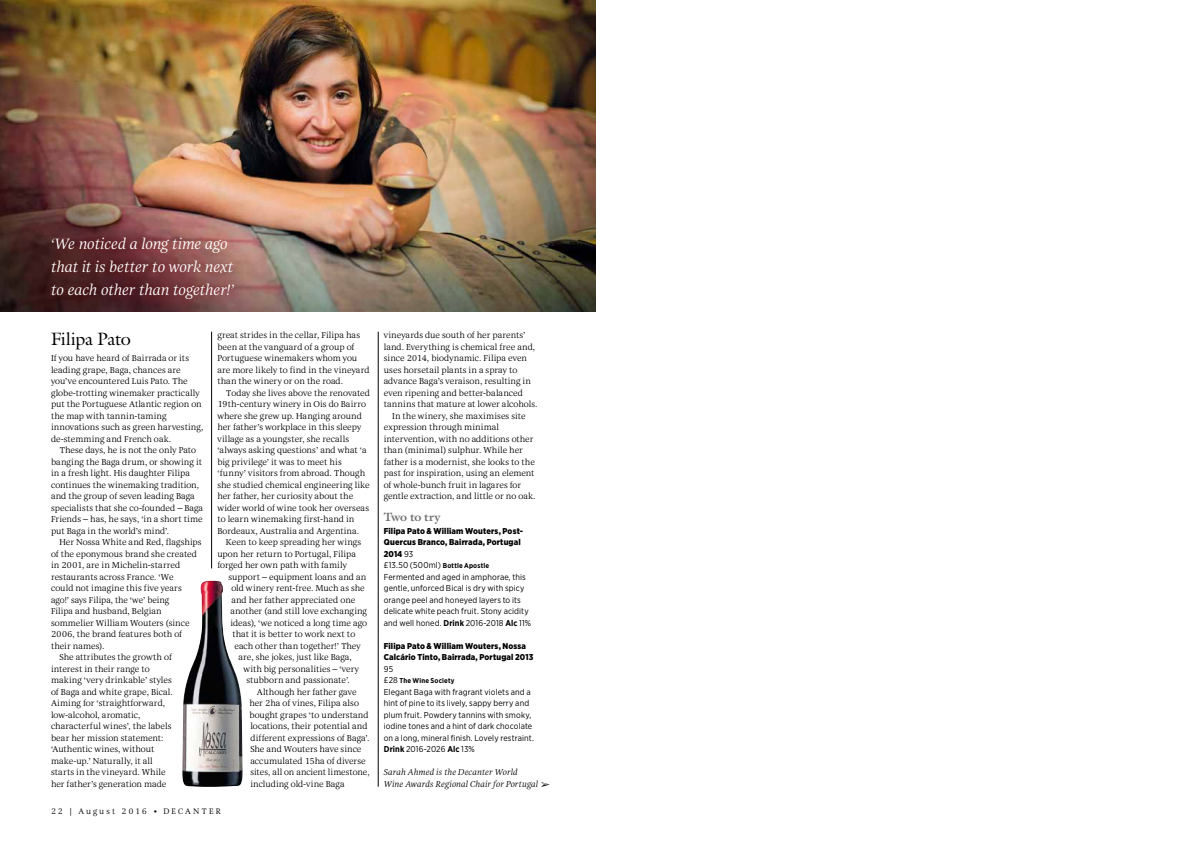
<style>
.page{position:relative;width:1191px;height:842px;background:#fff}
.page>*{position:absolute;margin:0;border:0;box-sizing:border-box;transform-origin:0 0}
.t1{font:18px "Galliard";letter-spacing:-.015em;color:#000}
.t2{font:italic 15px/23px "Alinea Serif";letter-spacing:-.015em;color:#fff}
.t3{font:700 12px "Galliard";letter-spacing:-.015em;color:#6e6e6e}
.t4{font:8.5px/11.5px "Alinea Serif Normal";color:#000}
.t5{font:8.5px/11.5px "Gotham Narrow";letter-spacing:.01em;color:#000}
.t6{font:900 8.5px/11.5px "Gotham Narrow";letter-spacing:.015em;color:#000}
.t7{font:italic 8.5px/11.5px "Alinea Serif";color:#000}
.t8{font:8.5px "Alinea Serif Normal";letter-spacing:-.02em;color:#000}
.t9{font:8px "Alinea Serif Normal";letter-spacing:.25em;color:#000}
.t10{font:700 7px "Gotham Narrow";letter-spacing:.025em;color:#000}
.s1{font-weight:900}
.s2{font-weight:700;font-size:7px}
.s3{font-weight:700}
.s4{font-weight:400;font-size:8.5px}
</style>
<div class="page">
<hr style="left:211px;top:332px;width:1px;height:236px;background:#000">
<img style="left:0;top:0;width:595px;height:312px">
<div style="left:40px;top:227px;width:205px;height:84px;background:#890700;opacity:.75"></div>
<hr style="left:378px;top:332px;width:1px;height:455px;background:#000">
<img style="left:182px;top:581px;width:61px;height:206px">
<h2 class="t2" style="left:51px;top:233px;width:184px">‘We noticed a long time ago that it is better to work next to each other than together!’</h2>
<h1 class="t1" style="left:51px;top:328px;width:81px">Filipa Pato</h1>
<p class="t4" style="left:51px;top:353px;width:154px">If you have heard of Bairrada or its leading grape, Baga, chances are you’ve encountered Luis Pato. The globe-trotting winemaker practically put the Portuguese Atlantic region on the map with tannin-taming innovations such as green harvesting, de-stemming and French oak.</p>
<p class="t4" style="left:51px;top:445px;width:154px;text-indent:8px">These days, he is not the only Pato banging the Baga drum, or showing it in a fresh light. His daughter Filipa continues the winemaking tradition, and the group of seven leading Baga specialists that she co-founded – Baga Friends – has, he says, ‘in a short time put Baga in the world’s mind’.</p>
<p class="t4" style="left:60px;top:537px;width:144px">Her Nossa White and Red, flagships</p>
<p class="t4" style="left:51px;top:548px;width:148px">of the eponymous brand she created</p>
<p class="t4" style="left:51px;top:560px;width:131px">in 2001, are in Michelin-starred</p>
<p class="t4" style="left:51px;top:571px;width:124px">restaurants across France. ‘We</p>
<p class="t4" style="left:51px;top:583px;width:132px">could not imagine this five years</p>
<p class="t4" style="left:51px;top:594px;width:120px">ago!’ says Filipa, the ‘we’ being</p>
<p class="t4" style="left:51px;top:606px;width:112px">Filipa and husband, Belgian</p>
<p class="t4" style="left:51px;top:617px;width:140px">sommelier William Wouters (since</p>
<p class="t4" style="left:51px;top:629px;width:133px">2006, the brand features both of</p>
<p class="t4" style="left:51px;top:640px;width:55px">their names).</p>
<p class="t4" style="left:60px;top:652px;width:114px">She attributes the growth of</p>
<p class="t4" style="left:51px;top:663px;width:100px">interest in their range to</p>
<p class="t4" style="left:51px;top:675px;width:122px">making ‘very drinkable’ styles</p>
<p class="t4" style="left:51px;top:686px;width:123px">of Baga and white grape, Bical.</p>
<p class="t4" style="left:51px;top:698px;width:116px">Aiming for ‘straightforward,</p>
<p class="t4" style="left:51px;top:709px;width:91px">low-alcohol, aromatic,</p>
<p class="t4" style="left:51px;top:721px;width:122px">characterful wines’, the labels</p>
<p class="t4" style="left:51px;top:732px;width:114px">bear her mission statement:</p>
<p class="t4" style="left:51px;top:744px;width:105px">‘Authentic wines, without</p>
<p class="t4" style="left:51px;top:755px;width:103px">make-up.’ Naturally, it all</p>
<p class="t4" style="left:51px;top:767px;width:116px">starts in the vineyard. While</p>
<p class="t8" style="left:51px;top:779px;width:117px">her father’s generation made</p>
<p class="t4" style="left:217px;top:330px;width:154px">great strides in the cellar, Filipa has been at the vanguard of a group of Portuguese winemakers whom you are more likely to find in the vineyard than the winery or on the road.</p>
<p class="t4" style="left:217px;top:387px;width:154px;text-indent:8px">Today she lives above the renovated 19th-century winery in Ois do Bairro where she grew up. Hanging around her father’s workplace in this sleepy village as a youngster, she recalls ‘always asking questions’ and what ‘a big privilege’ it was to meet his ‘funny’ visitors from abroad. Though she studied chemical engineering like her father, her curiosity about the wider world of wine took her overseas to learn winemaking first-hand in Bordeaux, Australia and Argentina.</p>
<p class="t4" style="left:217px;top:537px;width:145px;text-indent:8px">Keen to keep spreading her wings upon her return to Portugal, Filipa forged her own path with family</p>
<p class="t4" style="left:228px;top:571px;width:140px">support – equipment loans and an</p>
<p class="t4" style="left:231px;top:583px;width:135px">old winery rent-free. Much as she</p>
<p class="t4" style="left:231px;top:594px;width:125px">and her father appreciated one</p>
<p class="t4" style="left:230px;top:606px;width:138px">another (and still love exchanging</p>
<p class="t4" style="left:230px;top:617px;width:138px">ideas), ‘we noticed a long time ago</p>
<p class="t4" style="left:232px;top:629px;width:124px">that it is better to work next to</p>
<p class="t4" style="left:234px;top:640px;width:128px">each other than together!’ They</p>
<p class="t4" style="left:238px;top:652px;width:115px">are, she jokes, just like Baga,</p>
<p class="t4" style="left:243px;top:663px;width:117px">with big personalities – ‘very</p>
<p class="t4" style="left:246px;top:675px;width:105px">stubborn and passionate’.</p>
<p class="t4" style="left:257px;top:686px;width:101px">Although her father gave</p>
<p class="t4" style="left:249px;top:698px;width:111px">her 2ha of vines, Filipa also</p>
<p class="t4" style="left:249px;top:709px;width:121px">bought grapes ‘to understand</p>
<p class="t4" style="left:250px;top:721px;width:119px">locations, their potential and</p>
<p class="t4" style="left:250px;top:732px;width:121px">different expressions of Baga’.</p>
<p class="t4" style="left:250px;top:744px;width:113px">She and Wouters have since</p>
<p class="t4" style="left:250px;top:755px;width:117px">accumulated 15ha of diverse</p>
<p class="t4" style="left:250px;top:767px;width:121px">sites, all on ancient limestone,</p>
<p class="t4" style="left:250px;top:778px;width:96px">including old-vine Baga</p>
<p class="t9" style="left:51px;top:807px;width:171px">22 | August 2016 • DECANTER</p>
<p class="t4" style="left:384px;top:330px;width:143px">vineyards due south of her parents’</p>
<p class="t4" style="left:384px;top:341px;width:153px">land. Everything is chemical free and,</p>
<p class="t4" style="left:384px;top:353px;width:145px">since 2014, biodynamic. Filipa even</p>
<p class="t4" style="left:384px;top:364px;width:135px">uses horsetail plants in a spray to</p>
<p class="t4" style="left:384px;top:376px;width:149px">advance Baga’s veraison, resulting in</p>
<p class="t4" style="left:384px;top:387px;width:141px">even ripening and better-balanced</p>
<p class="t4" style="left:384px;top:399px;width:155px">tannins that mature at lower alcohols.</p>
<p class="t4" style="left:392px;top:410px;width:135px">In the winery, she maximises site</p>
<p class="t4" style="left:384px;top:422px;width:117px">expression through minimal</p>
<p class="t4" style="left:384px;top:433px;width:151px">intervention, with no additions other</p>
<p class="t4" style="left:384px;top:445px;width:141px">than (minimal) sulphur. While her</p>
<p class="t4" style="left:384px;top:456px;width:153px">father is a modernist, she looks to the</p>
<p class="t4" style="left:384px;top:468px;width:152px">past for inspiration, using an element</p>
<p class="t4" style="left:384px;top:479px;width:139px">of whole-bunch fruit in lagares for</p>
<p class="t4" style="left:384px;top:491px;width:153px">gentle extraction, and little or no oak.</p>
<h3 class="t3" style="left:384px;top:509px;width:58px">Two to try</h3>
<p class="t5" style="left:384px;top:525px;width:149px"><span class="s1">Filipa Pato &amp; William Wouters, Post-Quercus Branco, Bairrada, Portugal 2014</span> 93<br>£13.50 (500ml) <span class="s2">Bottle Apostle </span>Fermented and aged in amphorae, this gentle, unforced Bical is dry with spicy orange peel and honeyed layers to its delicate white peach fruit. Stony acidity and well honed. <span class="s3">Drink</span> 2016-2018 <span class="s3">Alc</span> 11%</p>
<p class="t6" style="left:384px;top:640px;width:151px">Filipa Pato &amp; William Wouters, Nossa<br>Calcário Tinto, Bairrada, Portugal 2013</p>
<p class="t5" style="left:384px;top:663px;width:11px">95</p>
<p class="t10" style="left:384px;top:676px;width:72px"><span class="s4">£28</span> The Wine Society</p>
<p class="t5" style="left:384px;top:686px;width:152px">Elegant Baga with fragrant violets and a hint of pine to its lively, sappy berry and plum fruit. Powdery tannins with smoky, iodine tones and a hint of dark chocolate on a long, mineral finish. Lovely restraint.<br><span class="s3">Drink</span> 2016-2026 <span class="s3">Alc</span> 13%</p>
<p class="t7" style="left:384px;top:767px;width:156px">Sarah Ahmed is the Decanter World<br>Wine Awards Regional Chair for Portugal</p>
</div>
